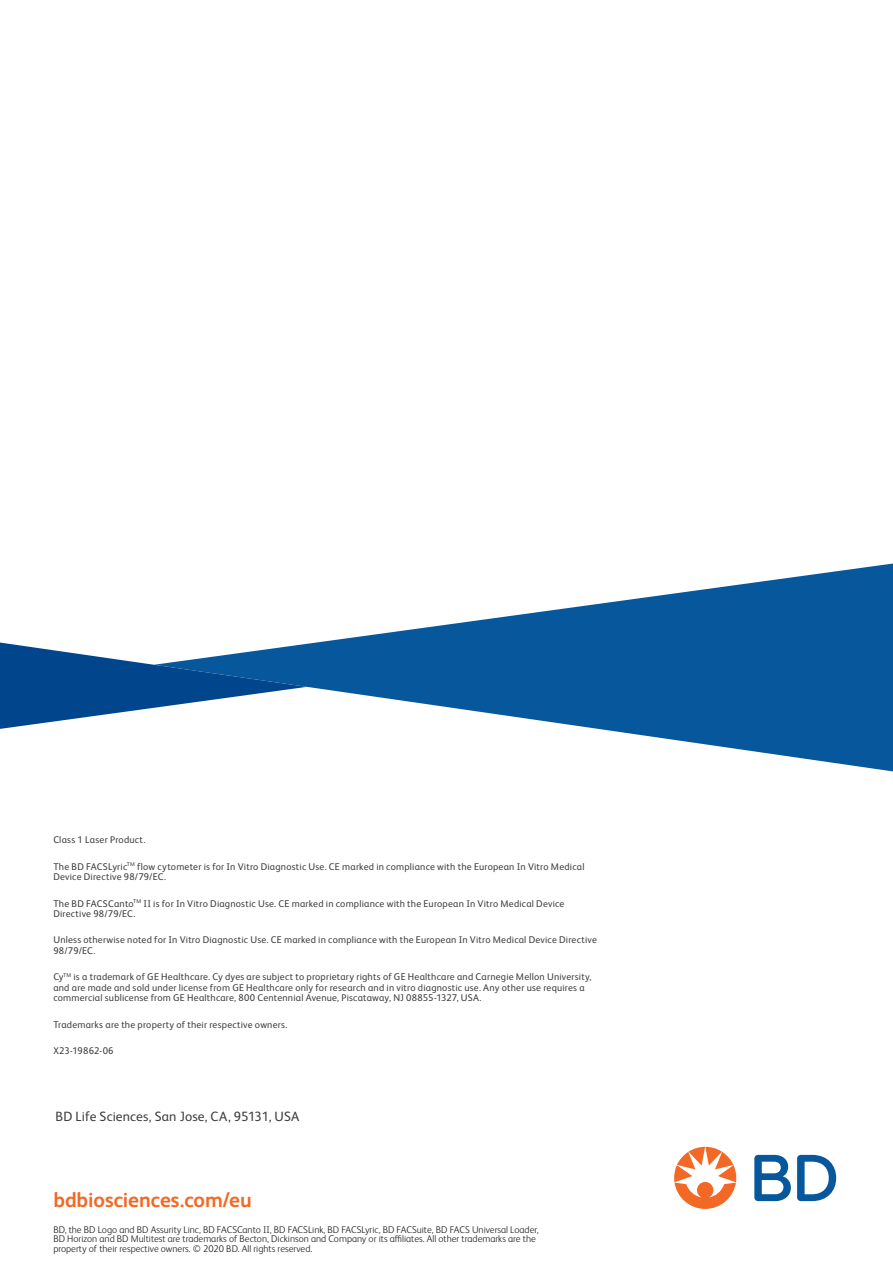
<style>
.page{position:relative;width:893px;height:1263px;background:#fff}
.page>*{position:absolute;margin:0;border:0;box-sizing:border-box;transform-origin:0 0}
.t1{font:700 21px "FS Albert Pro";color:#f36824}
.t2{font:13.5px "FS Albert Pro";letter-spacing:.01em;color:#3e3e3f}
.t3{font:9.75px/10.5px "FS Albert Pro";letter-spacing:.02em;color:#3e3e3f}
.t4{font:300 9.75px/9.8px "FS Albert Pro";color:#231f20}
</style>
<div class="page">
<svg style="left:754px;top:1155px;width:82px;height:46px"></svg>
<svg style="left:674px;top:1147px;width:62px;height:62px"></svg>
<svg style="left:307px;top:563px;width:586px;height:208px;fill:#06579c"></svg>
<svg style="left:0;top:642px;width:307px;height:87px"></svg>
<p class="t3" style="left:53px;top:834px;width:94px">Class 1 Laser Product.</p>
<p class="t3" style="left:53px;top:860px;width:533px">The BD FACSLyric<sup>TM</sup> flow cytometer is for In Vitro Diagnostic Use. CE marked in compliance with the European In Vitro Medical<br>Device Directive 98/79/EC.</p>
<p class="t3" style="left:53px;top:897px;width:513px">The BD FACSCanto<sup>TM</sup> II is for In Vitro Diagnostic Use. CE marked in compliance with the European In Vitro Medical Device<br>Directive 98/79/EC.</p>
<p class="t3" style="left:53px;top:934px;width:545px">Unless otherwise noted for In Vitro Diagnostic Use. CE marked in compliance with the European In Vitro Medical Device Directive<br>98/79/EC.</p>
<p class="t3" style="left:53px;top:971px;width:540px">Cy<sup>TM</sup> is a trademark of GE Healthcare. Cy dyes are subject to proprietary rights of GE Healthcare and Carnegie Mellon University, and are made and sold under license from GE Healthcare only for research and in vitro diagnostic use. Any other use requires a commercial sublicense from GE Healthcare, 800 Centennial Avenue, Piscataway, NJ 08855-1327, USA.</p>
<p class="t3" style="left:53px;top:1018px;width:236px">Trademarks are the property of their respective owners.</p>
<p class="t3" style="left:53px;top:1045px;width:62px">X23-19862-06</p>
<h2 class="t2" style="left:55px;top:1107px;width:245px">BD Life Sciences, San Jose, CA, 95131, USA</h2>
<h1 class="t1" style="left:53px;top:1185px;width:200px">bdbiosciences.com/eu</h1>
<p class="t4" style="left:53px;top:1224px;width:487px">BD, the BD Logo and BD Assurity Linc, BD FACSCanto II, BD FACSLink, BD FACSLyric, BD FACSuite, BD FACS Universal Loader,<br>BD Horizon and BD Multitest are trademarks of Becton, Dickinson and Company or its affiliates. All other trademarks are the property of their respective owners. © 2020 BD. All rights reserved.</p>
</div>
